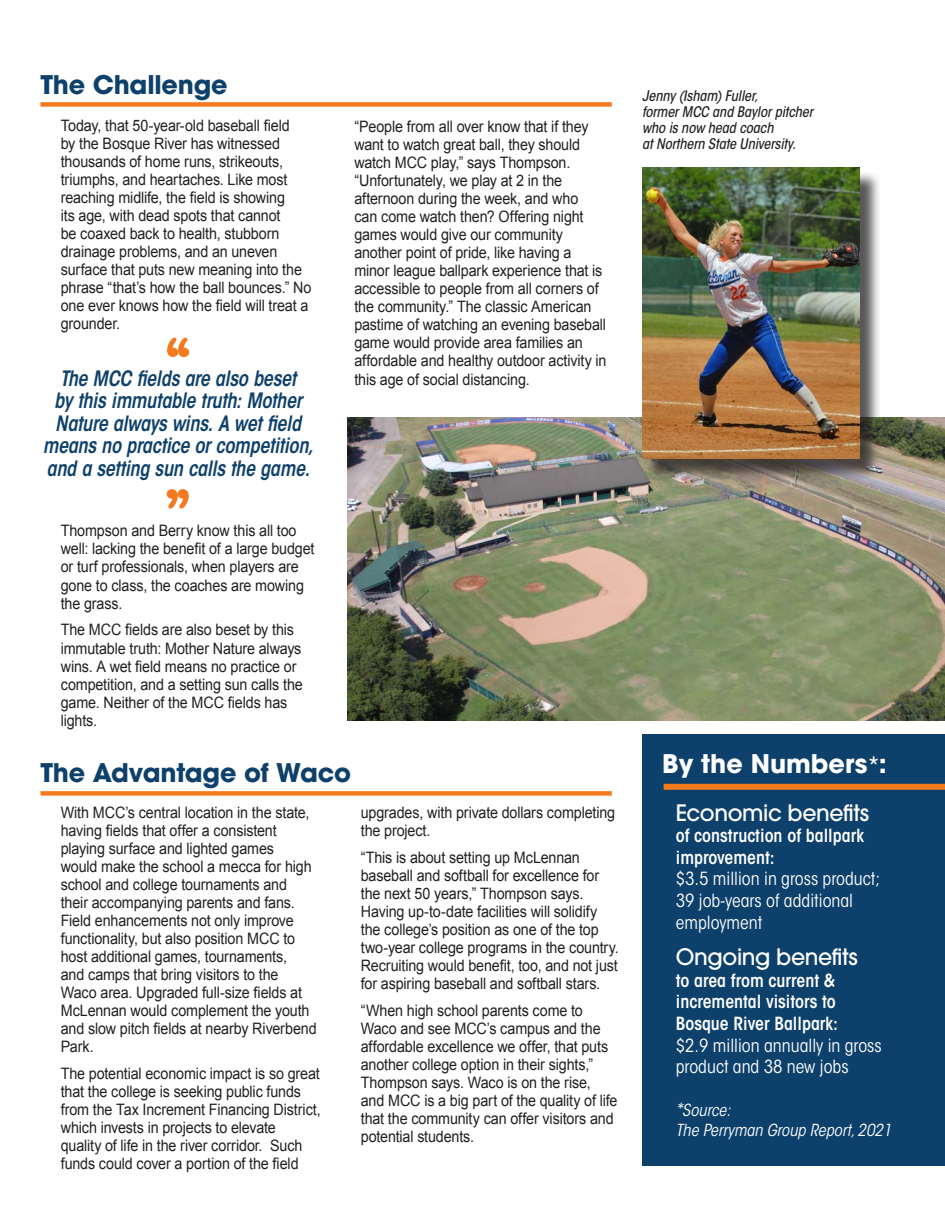
<style>
.page{position:relative;width:945px;height:1215px;background:#fff}
.page>*{position:absolute;margin:0;border:0;box-sizing:border-box;transform-origin:0 0}
.t1{font:600 63px "American Typewriter";color:#f47a20}
.t2{font:700 25.5px "ITC Avant Garde Pro";letter-spacing:-.01em;color:#0d406b}
.t3{font:700 25.5px "ITC Avant Garde Pro";color:#fff}
.t4{font:500 22.5px "ITC Avant Garde Pro";letter-spacing:-.02em;color:#fff}
.t5{font:italic 600 condensed 21px/22.5px "ITC Avant Garde Std";letter-spacing:-.015em;color:#0d406b;text-align:center}
.t6{font:condensed 18px/21.6px "ITC Avant Garde Std";color:#fff}
.t7{font:600 condensed 18px/21.6px "ITC Avant Garde Std";color:#fff}
.t8{font:italic condensed 16.5px/19.8px "ITC Avant Garde Std";color:#fff}
.t9{font:15.75px/18px "Arial";letter-spacing:-.01em;color:#231f20;scale:.91 1}
.t10{font:italic 500 condensed 14.55px/16px "ITC Avant Garde Std";letter-spacing:-.01em;color:#231f20}
.s1{font-weight:500;font-size:22.5px}
.s2{font-size:18px}
</style>
<div class="page">
<div style="left:40px;top:102px;width:572px;height:5px;background:#f47a20"></div>
<div style="left:40px;top:791px;width:572px;height:5px;background:#f47a20"></div>
<img style="left:347px;top:417px;width:598px;height:304px">
<div style="left:642px;top:734px;width:303px;height:432px;background:#0d406b"></div>
<div style="left:664px;top:784px;width:281px;height:6px;background:#f47a20"></div>
<div style="left:644px;top:170px;width:238px;height:311px;background:#231f20;opacity:.75"></div>
<img style="left:642px;top:168px;width:218px;height:291px">
<p class="t2" style="left:40px;top:67px;width:189px">The Challenge</p>
<p class="t9" style="left:61px;top:117px;width:277px">Today, that 50-year-old baseball field<br>by the Bosque River has witnessed thousands of home runs, strikeouts, triumphs, and heartaches. Like most reaching midlife, the field is showing<br>its age, with dead spots that cannot<br>be coaxed back to health, stubborn drainage problems, and an uneven surface that puts new meaning into the phrase “that’s how the ball bounces.” No one ever knows how the field will treat a grounder.</p>
<p class="t1" style="left:164px;top:313px;width:29px">“</p>
<p class="t5" style="left:60px;top:367px;width:238px">The MCC fields are also beset</p>
<p class="t5" style="left:43px;top:389px;width:272px">by this immutable truth: Mother<br>Nature always wins. A wet field means no practice or competition, and a setting sun calls the game.</p>
<p class="t1" style="left:164px;top:464px;width:29px">”</p>
<p class="t9" style="left:61px;top:522px;width:280px">Thompson and Berry know this all too well: lacking the benefit of a large budget or turf professionals, when players are gone to class, the coaches are mowing the grass.</p>
<p class="t9" style="left:61px;top:621px;width:268px">The MCC fields are also beset by this immutable truth: Mother Nature always wins. A wet field means no practice or competition, and a setting sun calls the game. Neither of the MCC fields has lights.</p>
<p class="t9" style="left:354px;top:117px;width:279px">“People from all over know that if they want to watch great ball, they should watch MCC play,” says Thompson. “Unfortunately, we play at 2 in the afternoon during the week, and who<br>can come watch then? Offering night games would give our community another point of pride, like having a minor league ballpark experience that is accessible to people from all corners of the community.” The classic American pastime of watching an evening baseball game would provide area families an affordable and healthy outdoor activity in</p>
<p class="t9" style="left:354px;top:371px;width:194px">this age of social distancing.</p>
<p class="t2" style="left:40px;top:756px;width:312px">The Advantage of Waco</p>
<p class="t9" style="left:61px;top:804px;width:283px">With MCC’s central location in the state, having fields that offer a consistent playing surface and lighted games<br>would make the school a mecca for high school and college tournaments and their accompanying parents and fans.<br>Field enhancements not only improve functionality, but also position MCC to host additional games, tournaments,<br>and camps that bring visitors to the Waco area. Upgraded full-size fields at McLennan would complement the youth and slow pitch fields at nearby Riverbend Park.</p>
<p class="t9" style="left:61px;top:1065px;width:287px">The potential economic impact is so great that the college is seeking public funds from the Tax Increment Financing District, which invests in projects to elevate<br>quality of life in the river corridor. Such funds could cover a portion of the field</p>
<p class="t9" style="left:361px;top:804px;width:281px">upgrades, with private dollars completing the project.</p>
<p class="t9" style="left:361px;top:849px;width:285px">“This is about setting up McLennan baseball and softball for excellence for the next 50 years,” Thompson says.<br>Having up-to-date facilities will solidify the college’s position as one of the top two-year college programs in the country.<br>Recruiting would benefit, too, and not just for aspiring baseball and softball stars.</p>
<p class="t9" style="left:361px;top:1002px;width:284px">“When high school parents come to Waco and see MCC’s campus and the affordable excellence we offer, that puts another college option in their sights,” Thompson says. Waco is on the rise, and MCC is a big part of the quality of life that the community can offer visitors and potential students.</p>
<p class="t10" style="left:642px;top:88px;width:173px">Jenny (Isham) Fuller,<br>former MCC and Baylor pitcher who is now head coach<br>at Northern State University.</p>
<p class="t3" style="left:662px;top:747px;width:226px">By the Numbers<span class="s1">*</span>:</p>
<p class="t4" style="left:676px;top:798px;width:195px">Economic benefits</p>
<p class="t7" style="left:676px;top:825px;width:190px">of construction of ballpark improvement:</p>
<p class="t6" style="left:676px;top:868px;width:206px">$3.5 million in gross product;<br>39 job-years of additional employment</p>
<p class="t4" style="left:676px;top:943px;width:183px">Ongoing benefits</p>
<p class="t7" style="left:676px;top:969px;width:164px">to area from current &amp; incremental visitors to<br>Bosque River Ballpark:</p>
<p class="t6" style="left:676px;top:1034px;width:207px">$2.9 million annually in gross product and 38 new jobs</p>
<p class="t8" style="left:676px;top:1101px;width:217px"><span class="s2">*</span>Source:<br>The Perryman Group Report, 2021</p>
</div>
